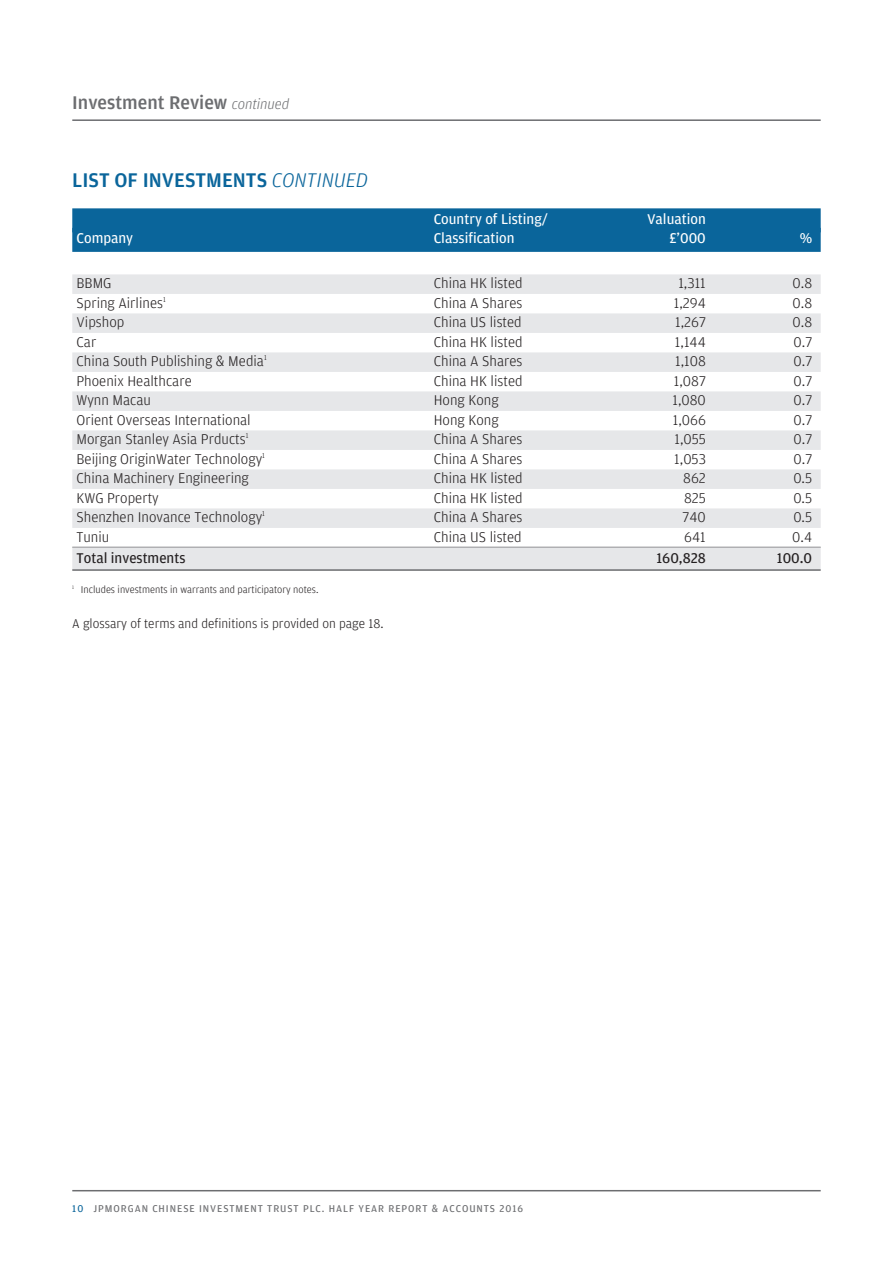
<style>
.page{position:relative;width:893px;height:1263px;background:#fff}
.page>*{position:absolute;margin:0;border:0;box-sizing:border-box;transform-origin:0 0}
.t1{font:500 21px "Amplitude";color:#0a659b}
.t2{font:500 19.5px "Amplitude";color:#6c6d70}
.t3{font:300 15px "Amplitude";color:#231f20}
.t4{font:15px "Amplitude";color:#fff}
.t5{font:15px "Amplitude";color:#231f20}
.t6{font:300 13.5px "Amplitude";color:#231f20}
.t7{font:10.5px "Amplitude";letter-spacing:.09em;color:#6c6d70}
.t8{font:300 10.5px "Amplitude";color:#231f20}
.s1{font-weight:300;font-style:italic;font-size:15px}
.s2{font-weight:300;font-style:italic}
.s3{color:#0a659b}
</style>
<div class="page">
<hr style="left:72px;top:1190px;width:749px;height:1px;background:#6c6d70">
<hr style="left:72px;top:119px;width:749px;height:2px;background:#6c6d70">
<div style="left:72px;top:208px;width:749px;height:24px;background:#0a659b"></div>
<div style="left:72px;top:228px;width:749px;height:24px;background:#0a659b"></div>
<div style="left:72px;top:274px;width:749px;height:20px;background:#e6e7e9"></div>
<div style="left:72px;top:313px;width:749px;height:20px;background:#e6e7e9"></div>
<div style="left:72px;top:352px;width:749px;height:20px;background:#e6e7e9"></div>
<div style="left:72px;top:391px;width:749px;height:20px;background:#e6e7e9"></div>
<div style="left:72px;top:430px;width:749px;height:20px;background:#e6e7e9"></div>
<div style="left:72px;top:469px;width:749px;height:20px;background:#e6e7e9"></div>
<div style="left:72px;top:508px;width:749px;height:20px;background:#e6e7e9"></div>
<hr style="left:72px;top:547px;width:749px;height:1px;background:#6c6d70">
<div style="left:72px;top:548px;width:749px;height:22px;background:#e6e7e9"></div>
<hr style="left:72px;top:569px;width:749px;height:2px;background:#6c6d70">
<h2 class="t2" style="left:72px;top:90px;width:218px">Investment Review <span class="s1">continued</span></h2>
<h1 class="t1" style="left:72px;top:167px;width:297px">LIST OF INVESTMENTS <span class="s2">CONTINUED</span></h1>
<p class="t4" style="left:434px;top:210px;width:116px">Country of Listing/</p>
<p class="t4" style="left:647px;top:210px;width:60px">Valuation</p>
<p class="t4" style="left:77px;top:229px;width:58px">Company</p>
<p class="t4" style="left:434px;top:229px;width:82px">Classification</p>
<p class="t4" style="left:669px;top:229px;width:38px">£’000</p>
<p class="t4" style="left:800px;top:229px;width:14px">%</p>
<p class="t3" style="left:77px;top:274px;width:36px">BBMG</p>
<p class="t3" style="left:434px;top:274px;width:90px">China HK listed</p>
<p class="t3" style="left:678px;top:274px;width:29px">1,311</p>
<p class="t3" style="left:793px;top:274px;width:21px">0.8</p>
<p class="t3" style="left:77px;top:294px;width:91px">Spring Airlines<sup>1</sup></p>
<p class="t3" style="left:434px;top:294px;width:90px">China A Shares</p>
<p class="t3" style="left:674px;top:294px;width:34px">1,294</p>
<p class="t3" style="left:793px;top:294px;width:21px">0.8</p>
<p class="t3" style="left:77px;top:313px;width:49px">Vipshop</p>
<p class="t3" style="left:434px;top:313px;width:90px">China US listed</p>
<p class="t3" style="left:675px;top:313px;width:32px">1,267</p>
<p class="t3" style="left:793px;top:313px;width:21px">0.8</p>
<p class="t3" style="left:77px;top:333px;width:21px">Car</p>
<p class="t3" style="left:434px;top:333px;width:90px">China HK listed</p>
<p class="t3" style="left:675px;top:333px;width:32px">1,144</p>
<p class="t3" style="left:793px;top:333px;width:20px">0.7</p>
<p class="t3" style="left:77px;top:352px;width:192px">China South Publishing &amp; Media<sup>1</sup></p>
<p class="t3" style="left:434px;top:352px;width:90px">China A Shares</p>
<p class="t3" style="left:675px;top:352px;width:32px">1,108</p>
<p class="t3" style="left:793px;top:352px;width:20px">0.7</p>
<p class="t3" style="left:77px;top:372px;width:117px">Phoenix Healthcare</p>
<p class="t3" style="left:434px;top:372px;width:90px">China HK listed</p>
<p class="t3" style="left:674px;top:372px;width:34px">1,087</p>
<p class="t3" style="left:793px;top:372px;width:20px">0.7</p>
<p class="t3" style="left:77px;top:391px;width:76px">Wynn Macau</p>
<p class="t3" style="left:434px;top:391px;width:66px">Hong Kong</p>
<p class="t3" style="left:672px;top:391px;width:35px">1,080</p>
<p class="t3" style="left:793px;top:391px;width:20px">0.7</p>
<p class="t3" style="left:77px;top:411px;width:176px">Orient Overseas International</p>
<p class="t3" style="left:434px;top:411px;width:66px">Hong Kong</p>
<p class="t3" style="left:673px;top:411px;width:35px">1,066</p>
<p class="t3" style="left:793px;top:411px;width:20px">0.7</p>
<p class="t3" style="left:77px;top:430px;width:173px">Morgan Stanley Asia Prducts<sup>1</sup></p>
<p class="t3" style="left:434px;top:430px;width:90px">China A Shares</p>
<p class="t3" style="left:674px;top:430px;width:33px">1,055</p>
<p class="t3" style="left:793px;top:430px;width:20px">0.7</p>
<p class="t3" style="left:77px;top:450px;width:190px">Beijing OriginWater Technology<sup>1</sup></p>
<p class="t3" style="left:434px;top:450px;width:90px">China A Shares</p>
<p class="t3" style="left:674px;top:450px;width:33px">1,053</p>
<p class="t3" style="left:793px;top:450px;width:20px">0.7</p>
<p class="t3" style="left:77px;top:469px;width:174px">China Machinery Engineering</p>
<p class="t3" style="left:434px;top:469px;width:90px">China HK listed</p>
<p class="t3" style="left:683px;top:469px;width:24px">862</p>
<p class="t3" style="left:793px;top:469px;width:20px">0.5</p>
<p class="t3" style="left:77px;top:489px;width:84px">KWG Property</p>
<p class="t3" style="left:434px;top:489px;width:90px">China HK listed</p>
<p class="t3" style="left:684px;top:489px;width:23px">825</p>
<p class="t3" style="left:793px;top:489px;width:20px">0.5</p>
<p class="t3" style="left:77px;top:508px;width:190px">Shenzhen Inovance Technology<sup>1</sup></p>
<p class="t3" style="left:434px;top:508px;width:90px">China A Shares</p>
<p class="t3" style="left:683px;top:508px;width:25px">740</p>
<p class="t3" style="left:793px;top:508px;width:20px">0.5</p>
<p class="t3" style="left:77px;top:528px;width:34px">Tuniu</p>
<p class="t3" style="left:434px;top:528px;width:90px">China US listed</p>
<p class="t3" style="left:684px;top:528px;width:23px">641</p>
<p class="t3" style="left:792px;top:528px;width:21px">0.4</p>
<p class="t5" style="left:77px;top:549px;width:110px">Total investments</p>
<p class="t5" style="left:656px;top:549px;width:51px">160,828</p>
<p class="t5" style="left:777px;top:549px;width:37px">100.0</p>
<p class="t8" style="left:72px;top:584px;width:248px"><sup>1</sup> Includes investments in warrants and participatory notes.</p>
<p class="t6" style="left:72px;top:616px;width:313px">A glossary of terms and definitions is provided on page 18.</p>
<p class="t7" style="left:72px;top:1202px;width:452px"><span class="s3">10</span> JPMORGAN CHINESE INVESTMENT TRUST PLC. HALF YEAR REPORT &amp; ACCOUNTS 2016</p>
</div>
